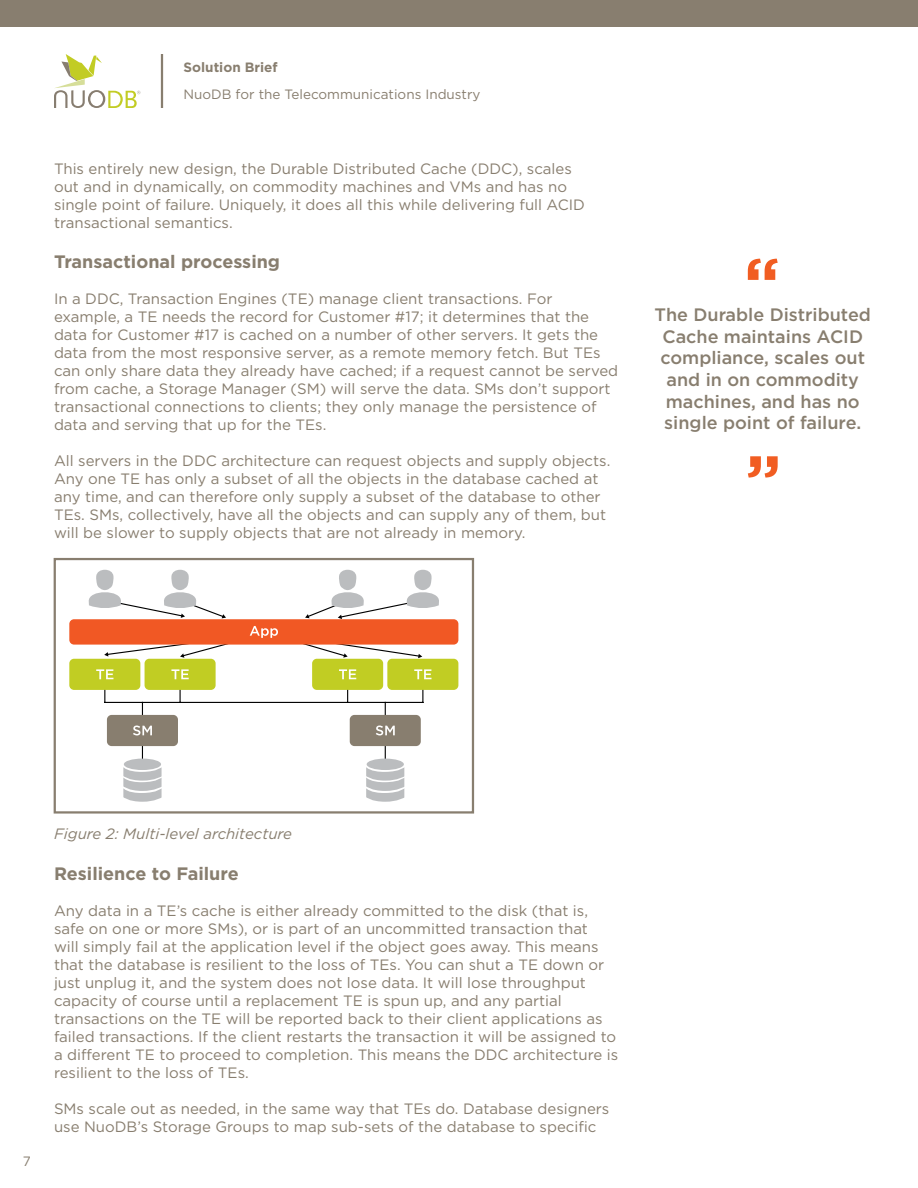
<style>
.page{position:relative;width:918px;height:1188px;background:#fff}
.page>*{position:absolute;margin:0;border:0;box-sizing:border-box;transform-origin:0 0}
.t1{font:500 18px/21.6px "Gotham";color:#887e6f;text-align:center}
.t2{font:700 18px "Gotham";color:#887e6f}
.t3{font:15px/18px "Gotham";color:#887e6f}
.t4{font:italic 15px "Gotham";color:#887e6f}
.t5{font:13.5px "Gotham";color:#887e6f}
.t6{font:700 13.5px "Gotham";color:#887e6f}
</style>
<div class="page">
<hr style="left:161px;top:54px;width:2px;height:54px;background:#887e6f">
<div style="left:0;top:0;width:918px;height:27px;background:#887e6f"></div>
<svg style="left:54px;top:54px;width:86px;height:54px"></svg>
<div style="left:69px;top:619px;width:389px;height:26px;background:#f15824;border-radius:5px"></div>
<svg style="left:88px;top:570px;width:138px;height:48px"></svg>
<svg style="left:305px;top:570px;width:134px;height:49px"></svg>
<div style="left:69px;top:659px;width:71px;height:31px;background:#c1cd23;border-radius:5px"></div>
<div style="left:387px;top:659px;width:71px;height:31px;background:#c1cd23;border-radius:5px"></div>
<svg style="left:96px;top:626px;width:336px;height:176px"></svg>
<div style="left:54px;top:558px;width:420px;height:256px;border:2px solid #887e6f"></div>
<svg style="left:748px;top:259px;width:30px;height:21px"></svg>
<svg style="left:748px;top:456px;width:30px;height:22px"></svg>
<p class="t6" style="left:184px;top:59px;width:96px">Solution Brief</p>
<p class="t5" style="left:184px;top:86px;width:298px">NuoDB for the Telecommunications Industry</p>
<p class="t3" style="left:54px;top:160px;width:533px">This entirely new design, the Durable Distributed Cache (DDC), scales out and in dynamically, on commodity machines and VMs and has no single point of failure. Uniquely, it does all this while delivering full ACID transactional semantics.</p>
<p class="t2" style="left:54px;top:250px;width:228px">Transactional processing</p>
<p class="t3" style="left:54px;top:289px;width:566px">In a DDC, Transaction Engines (TE) manage client transactions. For example, a TE needs the record for Customer #17; it determines that the data for Customer #17 is cached on a number of other servers. It gets the data from the most responsive server, as a remote memory fetch. But TEs can only share data they already have cached; if a request cannot be served from cache, a Storage Manager (SM) will serve the data. SMs don’t support transactional connections to clients; they only manage the persistence of data and serving that up for the TEs.</p>
<p class="t3" style="left:54px;top:451px;width:558px">All servers in the DDC architecture can request objects and supply objects.<br>Any one TE has only a subset of all the objects in the database cached at any time, and can therefore only supply a subset of the database to other TEs. SMs, collectively, have all the objects and can supply any of them, but will be slower to supply objects that are not already in memory.</p>
<p class="t1" style="left:655px;top:304px;width:218px">The Durable Distributed<br>Cache maintains ACID compliance, scales out and in on commodity machines, and has no single point of failure.</p>
<p class="t5" style="left:23px;top:1153px;width:10px">7</p>
<p class="t4" style="left:54px;top:826px;width:240px">Figure 2: Multi-level architecture</p>
<p class="t2" style="left:54px;top:862px;width:186px">Resilience to Failure</p>
<p class="t3" style="left:54px;top:901px;width:566px">Any data in a TE’s cache is either already committed to the disk (that is, safe on one or more SMs), or is part of an uncommitted transaction that<br>will simply fail at the application level if the object goes away. This means that the database is resilient to the loss of TEs. You can shut a TE down or just unplug it, and the system does not lose data. It will lose throughput capacity of course until a replacement TE is spun up, and any partial transactions on the TE will be reported back to their client applications as failed transactions. If the client restarts the transaction it will be assigned to a different TE to proceed to completion. This means the DDC architecture is resilient to the loss of TEs.</p>
<p class="t3" style="left:54px;top:1099px;width:557px">SMs scale out as needed, in the same way that TEs do. Database designers use NuoDB’s Storage Groups to map sub-sets of the database to specific</p>
</div>
